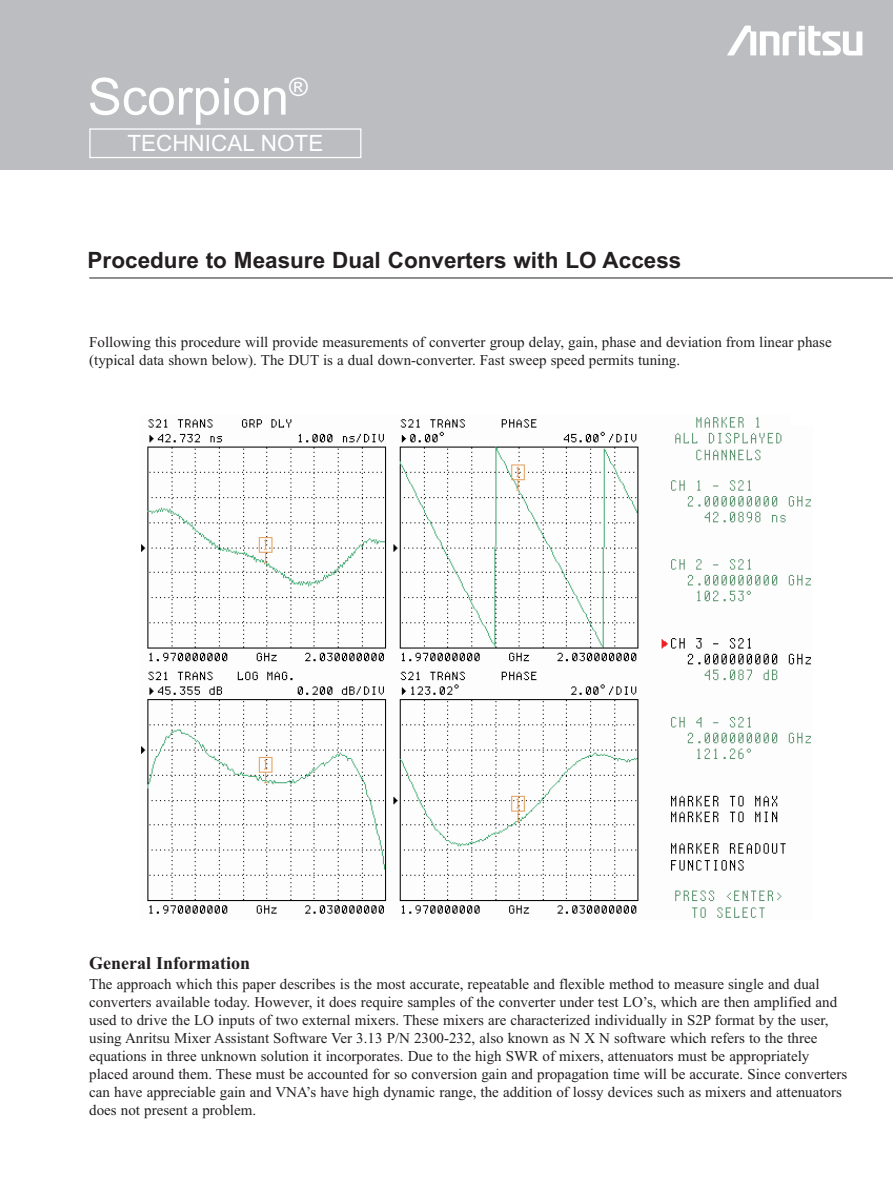
<style>
.page{position:relative;width:893px;height:1191px;background:#fff}
.page>*{position:absolute;margin:0;border:0;box-sizing:border-box;transform-origin:0 0}
.t1{font:51px "Arial";color:#fff}
.t2{font:700 22.5px "Arial";color:#231f20}
.t3{font:22.5px "Arial";color:#fff}
.t4{font:700 18px "Times New Roman";color:#231f20}
.t5{font:15px/18px "Times New Roman";color:#231f20}
</style>
<div class="page">
<div style="left:0;top:0;width:893px;height:170px;background:#bcbdc0"></div>
<hr style="left:89px;top:278px;width:804px;height:1px;background:#231f20">
<div style="left:89px;top:128px;width:272px;height:30px;border:1px solid #fff"></div>
<svg style="left:727px;top:26px;width:135px;height:29px"></svg>
<img style="left:141px;top:417px;width:670px;height:501px">
<h1 class="t1" style="left:88px;top:67px;width:222px">Scorpion<sup>®</sup></h1>
<h2 class="t3" style="left:127px;top:130px;width:198px">TECHNICAL NOTE</h2>
<h2 class="t2" style="left:88px;top:247px;width:595px">Procedure to Measure Dual Converters with LO Access</h2>
<p class="t5" style="left:89px;top:333px;width:744px">Following this procedure will provide measurements of converter group delay, gain, phase and deviation from linear phase (typical data shown below). The DUT is a dual down-converter. Fast sweep speed permits tuning.</p>
<p class="t4" style="left:89px;top:952px;width:162px">General Information</p>
<p class="t5" style="left:89px;top:975px;width:759px">The approach which this paper describes is the most accurate, repeatable and flexible method to measure single and dual converters available today. However, it does require samples of the converter under test LO’s, which are then amplified and used to drive the LO inputs of two external mixers. These mixers are characterized individually in S2P format by the user, using Anritsu Mixer Assistant Software Ver 3.13 P/N 2300-232, also known as N X N software which refers to the three equations in three unknown solution it incorporates. Due to the high SWR of mixers, attenuators must be appropriately placed around them. These must be accounted for so conversion gain and propagation time will be accurate. Since converters can have appreciable gain and VNA’s have high dynamic range, the addition of lossy devices such as mixers and attenuators does not present a problem.</p>
</div>
